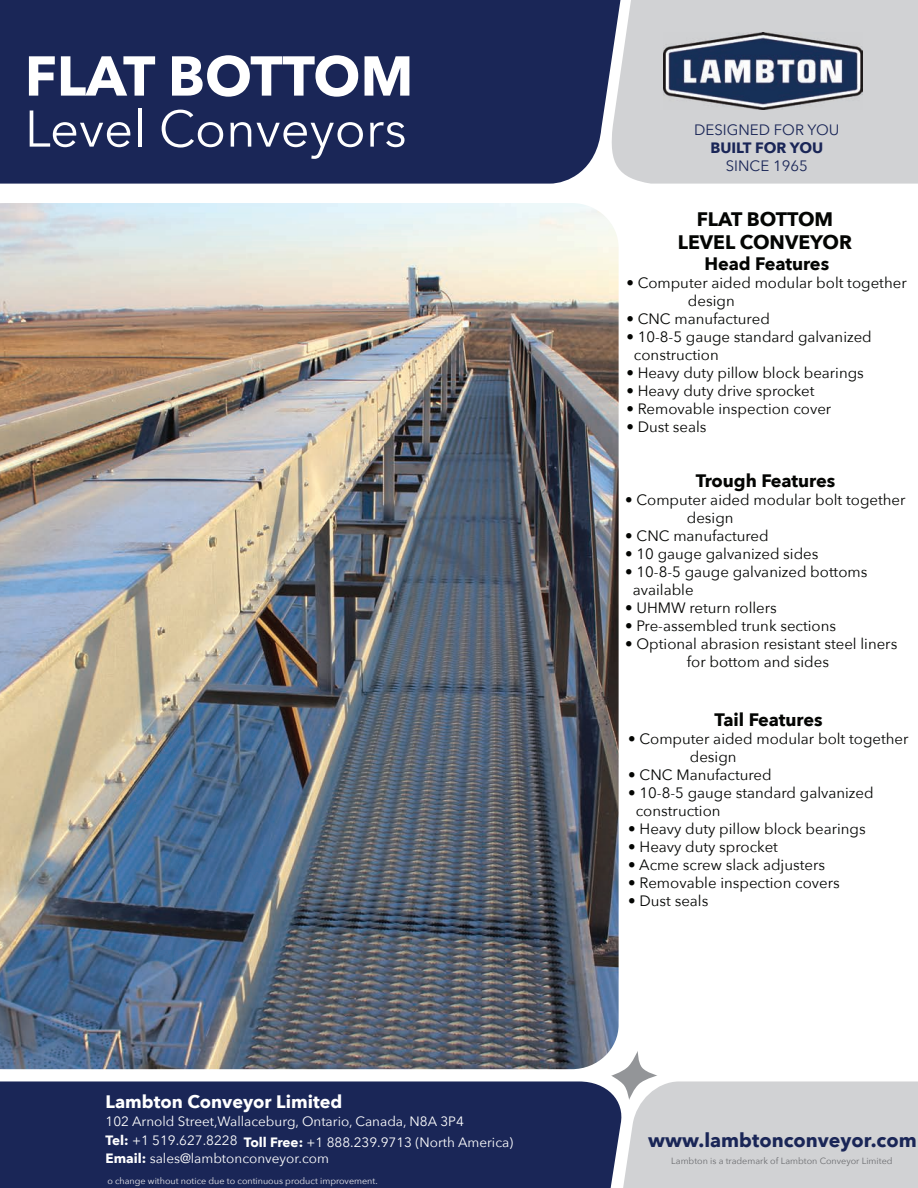
<style>
.page{position:relative;width:918px;height:1188px;background:#fff}
.page>*{position:absolute;margin:0;border:0;box-sizing:border-box;transform-origin:0 0}
.t1{font:700 55.5px "Avenir Next";color:#fff}
.t2{font:51px "Avenir Next";color:#fff}
.t3{font:700 19.5px/23.4px "Avenir Next";color:#040503;text-align:center}
.t4{font:700 19.5px "Avenir Next";color:#1a2657}
.t5{font:700 18px "Avenir Next";letter-spacing:-.005em;color:#040503}
.t6{font:700 18px "Avenir Next";color:#fff}
.t7{font:15px/18px "Avenir Next";color:#040503}
.t8{font:15px "Avenir Next";color:#1a2657}
.t9{font:700 15px "Avenir Next";color:#1a2657}
.t10{font:13.5px/18.6px "Avenir Next";color:#fff}
.t11{font:9px "Avenir Next";color:#ececee}
.t12{font:9px "Avenir Next";color:#6c6d70}
.s1{font-weight:700}
</style>
<div class="page">
<img style="left:0;top:203px;width:619px;height:866px">
<div style="left:0;top:0;width:608px;height:184px;background:#1a2657"></div>
<svg style="left:608px;top:0;width:310px;height:184px;fill:#d1d2d4"></svg>
<img style="left:664px;top:32px;width:199px;height:78px">
<div style="left:0;top:1081px;width:611px;height:107px;background:#1a2657"></div>
<svg style="left:611px;top:1051px;width:307px;height:137px"></svg>
<h1 class="t1" style="left:25px;top:28px;width:390px">FLAT BOTTOM</h1>
<h2 class="t2" style="left:25px;top:86px;width:383px">Level Conveyors</h2>
<p class="t8" style="left:694px;top:117px;width:147px">DESIGNED FOR YOU</p>
<p class="t9" style="left:710px;top:135px;width:114px">BUILT FOR YOU</p>
<p class="t8" style="left:726px;top:153px;width:84px">SINCE 1965</p>
<h3 class="t3" style="left:678px;top:207px;width:176px">FLAT BOTTOM<br>LEVEL CONVEYOR</h3>
<p class="t5" style="left:704px;top:248px;width:126px">Head Features</p>
<p class="t7" style="left:688px;top:273px;width:220px;text-indent:-62px"><span class="s1">•</span> Computer aided modular bolt together design</p>
<p class="t7" style="left:626px;top:309px;width:145px"><span class="s1">•</span> CNC manufactured</p>
<p class="t7" style="left:634px;top:327px;width:239px;text-indent:-8px"><span class="s1">•</span> 10-8-5 gauge standard galvanized construction</p>
<p class="t7" style="left:626px;top:363px;width:239px"><span class="s1">•</span> Heavy duty pillow block bearings</p>
<p class="t7" style="left:626px;top:381px;width:190px"><span class="s1">•</span> Heavy duty drive sprocket</p>
<p class="t7" style="left:626px;top:399px;width:206px"><span class="s1">•</span> Removable inspection cover</p>
<p class="t7" style="left:626px;top:417px;width:82px"><span class="s1">•</span> Dust seals</p>
<p class="t5" style="left:696px;top:465px;width:141px">Trough Features</p>
<p class="t7" style="left:687px;top:490px;width:220px;text-indent:-62px"><span class="s1">•</span> Computer aided modular bolt together design</p>
<p class="t7" style="left:625px;top:526px;width:145px"><span class="s1">•</span> CNC manufactured</p>
<p class="t7" style="left:625px;top:544px;width:195px"><span class="s1">•</span> 10 gauge galvanized sides</p>
<p class="t7" style="left:633px;top:562px;width:236px;text-indent:-8px"><span class="s1">•</span> 10-8-5 gauge galvanized bottoms available</p>
<p class="t7" style="left:625px;top:598px;width:153px"><span class="s1">•</span> UHMW return rollers</p>
<p class="t7" style="left:625px;top:616px;width:212px"><span class="s1">•</span> Pre-assembled trunk sections</p>
<p class="t7" style="left:625px;top:634px;width:274px;text-align:center"><span class="s1">•</span> Optional abrasion resistant steel liners for bottom and sides</p>
<p class="t5" style="left:715px;top:704px;width:110px">Tail Features</p>
<p class="t7" style="left:690px;top:729px;width:220px;text-indent:-62px"><span class="s1">•</span> Computer aided modular bolt together design</p>
<p class="t7" style="left:628px;top:765px;width:145px"><span class="s1">•</span> CNC Manufactured</p>
<p class="t7" style="left:636px;top:783px;width:239px;text-indent:-8px"><span class="s1">•</span> 10-8-5 gauge standard galvanized construction</p>
<p class="t7" style="left:628px;top:819px;width:239px"><span class="s1">•</span> Heavy duty pillow block bearings</p>
<p class="t7" style="left:628px;top:837px;width:151px"><span class="s1">•</span> Heavy duty sprocket</p>
<p class="t7" style="left:628px;top:855px;width:198px"><span class="s1">•</span> Acme screw slack adjusters</p>
<p class="t7" style="left:628px;top:873px;width:213px"><span class="s1">•</span> Removable inspection covers</p>
<p class="t7" style="left:628px;top:891px;width:82px"><span class="s1">•</span> Dust seals</p>
<p class="t6" style="left:106px;top:1086px;width:238px">Lambton Conveyor Limited</p>
<p class="t10" style="left:106px;top:1111px;width:360px">102 Arnold Street,Wallaceburg, Ontario, Canada, N8A 3P4<br><span class="s1">Tel:</span> +1 519.627.8228<br><span class="s1">Email:</span> sales@lambtonconveyor.com</p>
<p class="t10" style="left:244px;top:1133px;width:271px"><span class="s1">Toll Free:</span> +1 888.239.9713 (North America)</p>
<h3 class="t4" style="left:648px;top:1124px;width:270px">www.lambtonconveyor.com</h3>
<p class="t12" style="left:671px;top:1153px;width:223px">Lambton is a trademark of Lambton Conveyor Limited</p>
<p class="t11" style="left:107px;top:1173px;width:272px">o change without notice due to continuous product improvement.</p>
</div>
